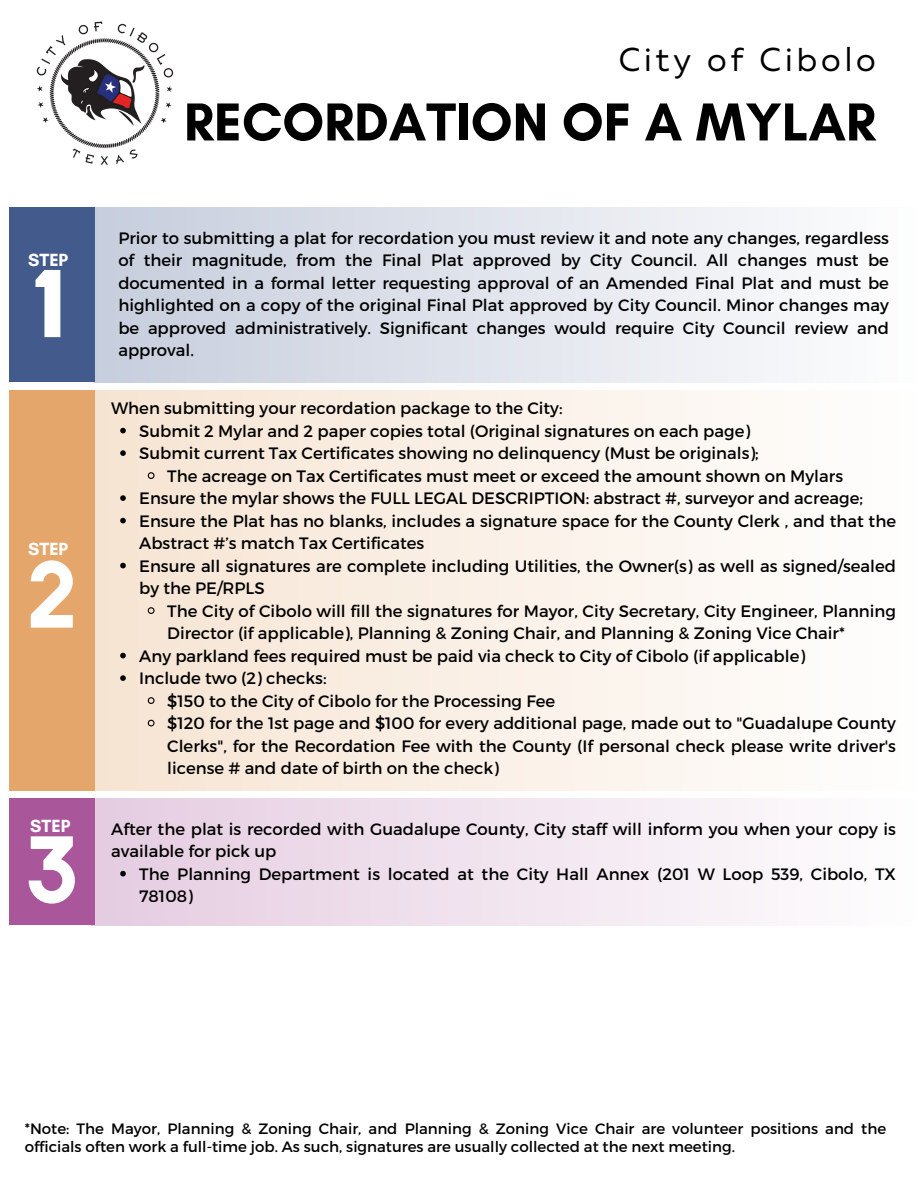
<style>
.page{position:relative;width:918px;height:1188px;background:#fff}
.page>*{position:absolute;margin:0;border:0;box-sizing:border-box;transform-origin:0 0}
.t1{font:700 54.45px "Glacial Indifference";color:#000}
.t2{font:33px "Muller";letter-spacing:.12em;color:#000}
.t3{font:700 18px "Glacial Indifference";color:#fff}
.t4{font:16.5px/22.5px "Montserrat";color:#000}
.t5{font:15px/18px "Montserrat";color:#000}
</style>
<div class="page">
<div style="left:9px;top:799px;width:85px;height:126px;background:#a9569b"></div>
<div style="left:9px;top:390px;width:85px;height:401px;background:#e4a66b"></div>
<div style="left:9px;top:208px;width:85px;height:174px;background:#435a8d"></div>
<svg style="left:35px;top:270px;width:25px;height:67px"></svg>
<svg style="left:31px;top:560px;width:41px;height:68px"></svg>
<svg style="left:29px;top:836px;width:46px;height:68px"></svg>
<div style="left:92px;top:799px;width:826px;height:126px;background:linear-gradient(to right,#e4cbe0,#fefefe)"></div>
<div style="left:94px;top:391px;width:824px;height:400px;background:linear-gradient(to right,#f6e4d2,#fefefe)"></div>
<div style="left:94px;top:208px;width:824px;height:174px;background:linear-gradient(to right,#c6cddc,#fdfefe)"></div>
<img style="left:36px;top:21px;width:138px;height:144px">
<svg style="left:120px;top:871px;width:6px;height:5px"></svg>
<svg style="left:120px;top:428px;width:6px;height:5px"></svg>
<svg style="left:120px;top:450px;width:6px;height:6px"></svg>
<svg style="left:147px;top:471px;width:8px;height:9px"></svg>
<svg style="left:120px;top:495px;width:6px;height:6px"></svg>
<svg style="left:120px;top:518px;width:6px;height:5px"></svg>
<svg style="left:120px;top:563px;width:6px;height:5px"></svg>
<svg style="left:147px;top:606px;width:8px;height:9px"></svg>
<svg style="left:120px;top:653px;width:6px;height:5px"></svg>
<svg style="left:120px;top:675px;width:6px;height:6px"></svg>
<svg style="left:147px;top:696px;width:8px;height:9px"></svg>
<svg style="left:147px;top:719px;width:8px;height:8px"></svg>
<p class="t3" style="left:28px;top:249px;width:42px">STEP</p>
<p class="t3" style="left:28px;top:538px;width:42px">STEP</p>
<p class="t3" style="left:30px;top:815px;width:42px">STEP</p>
<p class="t2" style="left:619px;top:45px;width:259px">City of Cibolo</p>
<p class="t1" style="left:184px;top:89px;width:693px">RECORDATION OF A MYLAR</p>
<p class="t4" style="left:118px;top:226px;width:772px;text-align:justify">Prior to submitting a plat for recordation you must review it and note any changes, regardless of their magnitude, from the Final Plat approved by City Council. All changes must be documented in a formal letter requesting approval of an Amended Final Plat and must be highlighted on a copy of the original Final Plat approved by City Council. Minor changes may be approved administratively. Significant changes would require City Council review and approval.</p>
<p class="t4" style="left:111px;top:396px;width:453px">When submitting your recordation package to the City:</p>
<p class="t4" style="left:139px;top:419px;width:612px">Submit 2 Mylar and 2 paper copies total (Original signatures on each page)</p>
<p class="t4" style="left:139px;top:441px;width:621px">Submit current Tax Certificates showing no delinquency (Must be originals);</p>
<p class="t4" style="left:167px;top:464px;width:677px">The acreage on Tax Certificates must meet or exceed the amount shown on Mylars</p>
<p class="t4" style="left:139px;top:486px;width:725px">Ensure the mylar shows the FULL LEGAL DESCRIPTION: abstract #, surveyor and acreage;</p>
<p class="t4" style="left:139px;top:509px;width:758px">Ensure the Plat has no blanks, includes a signature space for the County Clerk , and that the<br>Abstract #’s match Tax Certificates</p>
<p class="t4" style="left:139px;top:554px;width:758px">Ensure all signatures are complete including Utilities, the Owner(s) as well as signed/sealed by the PE/RPLS</p>
<p class="t4" style="left:167px;top:599px;width:730px">The City of Cibolo will fill the signatures for Mayor, City Secretary, City Engineer, Planning<br>Director (if applicable), Planning &amp; Zoning Chair, and Planning &amp; Zoning Vice Chair*</p>
<p class="t4" style="left:139px;top:644px;width:667px">Any parkland fees required must be paid via check to City of Cibolo (if applicable)</p>
<p class="t4" style="left:139px;top:666px;width:189px">Include two (2) checks:</p>
<p class="t4" style="left:167px;top:689px;width:390px">$150 to the City of Cibolo for the Processing Fee</p>
<p class="t4" style="left:167px;top:711px;width:730px;text-align:justify">$120 for the 1st page and $100 for every additional page, made out to "Guadalupe County Clerks", for the Recordation Fee with the County (If personal check please write driver's license # and date of birth on the check)</p>
<p class="t4" style="left:111px;top:817px;width:786px">After the plat is recorded with Guadalupe County, City staff will inform you when your copy is available for pick up</p>
<p class="t4" style="left:139px;top:862px;width:758px">The Planning Department is located at the City Hall Annex (201 W Loop 539, Cibolo, TX<br>78108)</p>
<p class="t5" style="left:25px;top:1118px;width:863px">*Note: The Mayor, Planning &amp; Zoning Chair, and Planning &amp; Zoning Vice Chair are volunteer positions and the officials often work a full-time job. As such, signatures are usually collected at the next meeting.</p>
</div>
